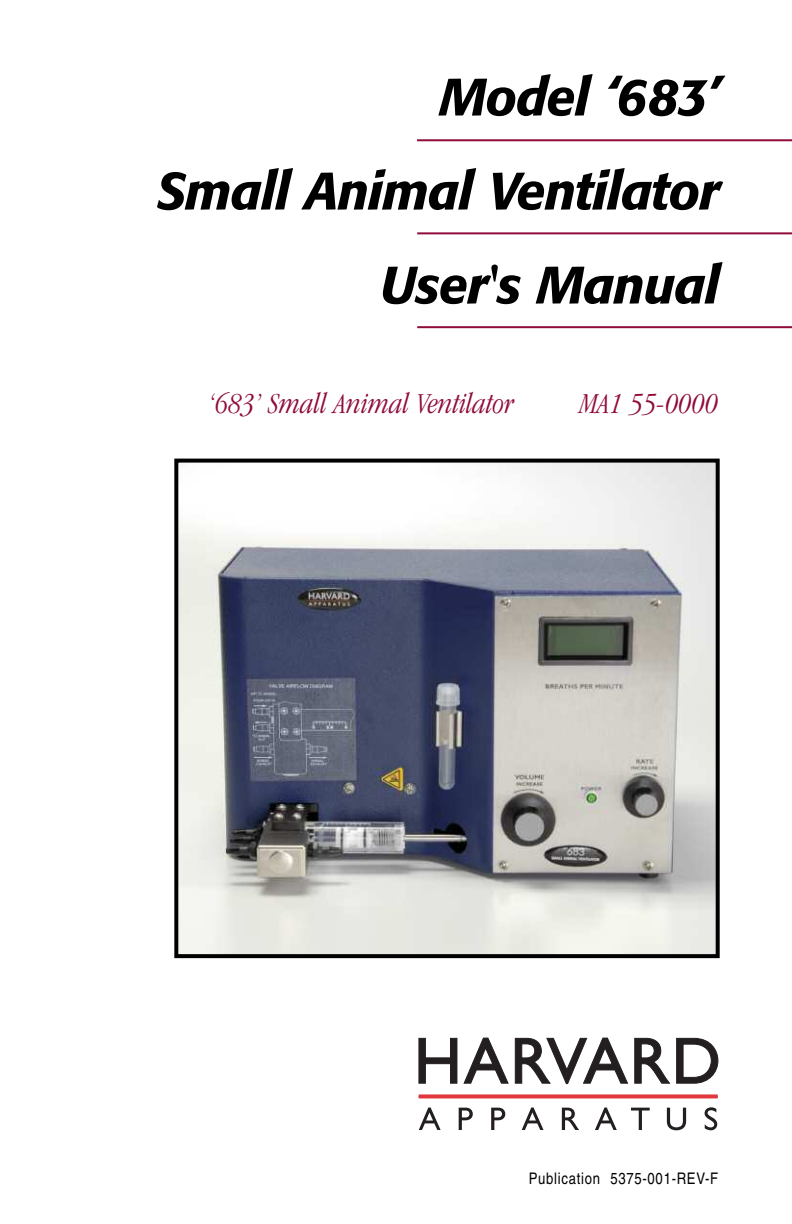
<style>
.page{position:relative;width:792px;height:1224px;background:#fff}
.page>*{position:absolute;margin:0;border:0;box-sizing:border-box;transform-origin:0 0}
.t1{font:italic 500 52px/94px "Formata";letter-spacing:-.02em;color:#000;text-align:right}
.t2{font:italic 300 condensed 30px "Garamond";color:#8f0b3b}
.t3{font:condensed 16px "Helvetica";letter-spacing:.045em;color:#000}
</style>
<div class="page">
<img style="left:179px;top:464px;width:536px;height:489px">
<div style="left:174px;top:459px;width:546px;height:499px;border:4px solid #000"></div>
<svg style="left:418px;top:1038px;width:300px;height:47px"></svg>
<svg style="left:419px;top:1094px;width:299px;height:4px"></svg>
<svg style="left:419px;top:1108px;width:22px;height:22px"></svg>
<svg style="left:459px;top:1108px;width:14px;height:22px"></svg>
<svg style="left:491px;top:1108px;width:14px;height:22px"></svg>
<svg style="left:522px;top:1108px;width:22px;height:22px"></svg>
<svg style="left:562px;top:1108px;width:17px;height:22px"></svg>
<svg style="left:595px;top:1108px;width:22px;height:22px"></svg>
<svg style="left:631px;top:1108px;width:19px;height:22px"></svg>
<svg style="left:667px;top:1108px;width:19px;height:22px"></svg>
<svg style="left:705px;top:1107px;width:12px;height:23px"></svg>
<hr style="left:417px;top:232px;width:375px;height:2px;background:#8f0b3b">
<hr style="left:417px;top:326px;width:375px;height:2px;background:#8f0b3b">
<hr style="left:417px;top:139px;width:375px;height:2px;background:#8f0b3b">
<p class="t1" style="left:157px;top:55px;width:565px">Model ‘683’<br>Small Animal Ventilator<br>User's Manual</p>
<p class="t2" style="left:208px;top:392px;width:308px">‘683’ Small Animal Ventilator</p>
<p class="t2" style="left:579px;top:392px;width:140px">MA1 55-0000</p>
<p class="t3" style="left:529px;top:1172px;width:191px">Publication 5375-001-REV-F</p>
</div>
